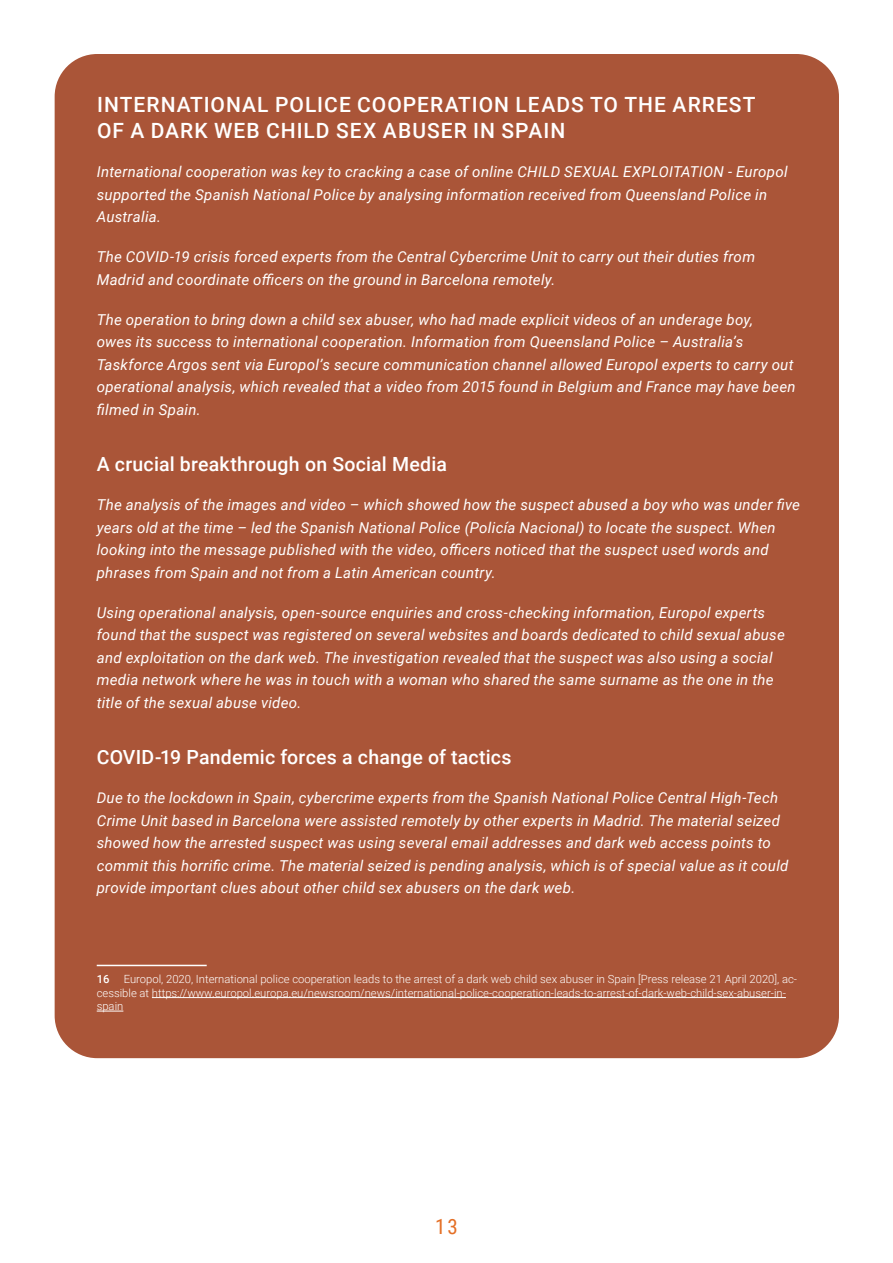
<style>
.page{position:relative;width:893px;height:1263px;background:#fff}
.page>*{position:absolute;margin:0;border:0;box-sizing:border-box;transform-origin:0 0}
.Paragraph_Style_1{font:500 21px/25.5px "Roboto";letter-spacing:.05em;color:#fff}
.t1{font:21px "Roboto Condensed";color:#e46f25}
.Paragraph_Style_1-2{font:500 19.5px "Roboto";letter-spacing:.01em;color:#fff}
.Paragraph_Style_1-3{font:italic 15px/22.5px "Roboto";letter-spacing:.02em;color:#fff}
.Footnotes{font:300 11.25px/13.5px "Roboto";color:#fff}
.Footnotes-2{font:500 11.25px "Roboto";color:#fff}
</style>
<div class="page">
<div style="left:55px;top:54px;width:784px;height:1004px;background:#aa5538;border-radius:43px"></div>
<hr style="left:97px;top:965px;width:110px;height:1px;background:#fff">
<hr style="left:152px;top:997px;width:634px;height:1px;background:#fff">
<svg style="left:97px;top:1011px;width:26px;height:1px"></svg>
<p class="Paragraph_Style_1" style="left:97px;top:91px;width:660px">INTERNATIONAL POLICE COOPERATION LEADS TO THE ARREST<br>OF A DARK WEB CHILD SEX ABUSER IN SPAIN</p>
<p class="Paragraph_Style_1-3" style="left:97px;top:160px;width:692px">International cooperation was key to cracking a case of online CHILD SEXUAL EXPLOITATION - Europol supported the Spanish National Police by analysing information received from Queensland Police in<br>Australia.</p>
<p class="Paragraph_Style_1-3" style="left:97px;top:245px;width:660px">The COVID-19 crisis forced experts from the Central Cybercrime Unit to carry out their duties from<br>Madrid and coordinate officers on the ground in Barcelona remotely.</p>
<p class="Paragraph_Style_1-3" style="left:97px;top:308px;width:700px">The operation to bring down a child sex abuser, who had made explicit videos of an underage boy,<br>owes its success to international cooperation. Information from Queensland Police – Australia’s Taskforce Argos sent via Europol’s secure communication channel allowed Europol experts to carry out operational analysis, which revealed that a video from 2015 found in Belgium and France may have been filmed in Spain.</p>
<p class="Paragraph_Style_1-2" style="left:97px;top:450px;width:352px">A crucial breakthrough on Social Media</p>
<p class="Paragraph_Style_1-3" style="left:97px;top:493px;width:705px">The analysis of the images and video – which showed how the suspect abused a boy who was under five years old at the time – led the Spanish National Police (Policía Nacional) to locate the suspect. When looking into the message published with the video, officers noticed that the suspect used words and phrases from Spain and not from a Latin American country.</p>
<p class="Paragraph_Style_1-3" style="left:97px;top:601px;width:690px">Using operational analysis, open-source enquiries and cross-checking information, Europol experts found that the suspect was registered on several websites and boards dedicated to child sexual abuse and exploitation on the dark web. The investigation revealed that the suspect was also using a social media network where he was in touch with a woman who shared the same surname as the one in the title of the sexual abuse video.</p>
<p class="Paragraph_Style_1-2" style="left:97px;top:743px;width:416px">COVID-19 Pandemic forces a change of tactics</p>
<p class="Paragraph_Style_1-3" style="left:97px;top:786px;width:693px">Due to the lockdown in Spain, cybercrime experts from the Spanish National Police Central High-Tech Crime Unit based in Barcelona were assisted remotely by other experts in Madrid. The material seized showed how the arrested suspect was using several email addresses and dark web access points to commit this horrific crime. The material seized is pending analysis, which is of special value as it could provide important clues about other child sex abusers on the dark web.</p>
<p class="Footnotes" style="left:97px;top:972px;width:702px;text-indent:27px">Europol, 2020, International police cooperation leads to the arrest of a dark web child sex abuser in Spain [Press release 21 April 2020], ac&shy;cessible at https://www.europol.europa.eu/newsroom/news/international-police-cooperation-leads-to-arrest-of-dark-web-child-sex-abuser-in&shy;spain</p>
<p class="Footnotes-2" style="left:97px;top:971px;width:14px">16</p>
<h1 class="t1" style="left:435px;top:1212px;width:24px">13</h1>
</div>
